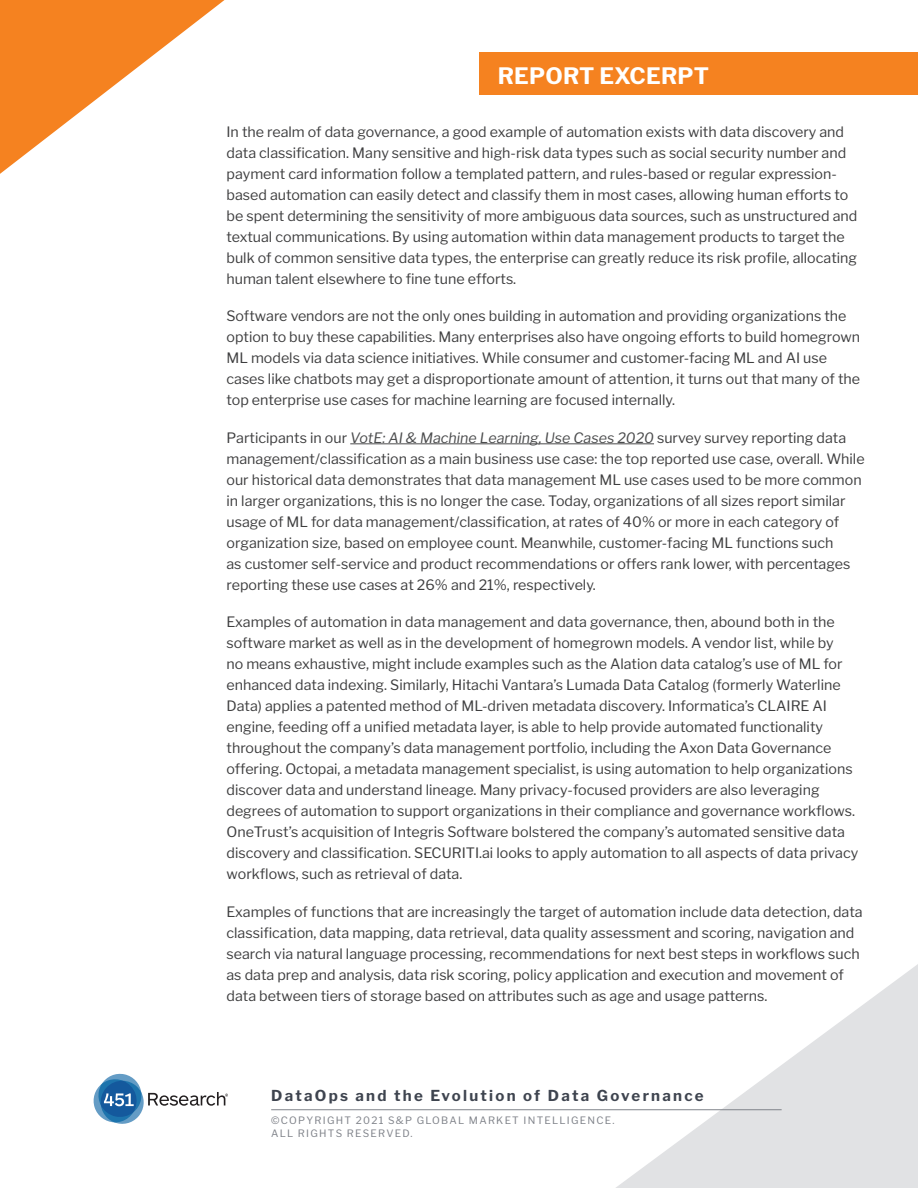
<style>
.page{position:relative;width:918px;height:1188px;background:#fff}
.page>*{position:absolute;margin:0;border:0;box-sizing:border-box;transform-origin:0 0}
.t1{font:700 22.5px "Libre Franklin";letter-spacing:.01em;color:#fff}
.t2{font:700 15px "Libre Franklin";letter-spacing:.15em;color:#3e444f}
.t3{font:14.25px/21px "Libre Franklin";color:#3e3e3f}
.t4{font:10.2px/13.5px "Libre Franklin";letter-spacing:.125em;color:#80838a}
.s1{font-style:italic;color:#4b4c4d}
</style>
<div class="page">
<svg style="left:597px;top:964px;width:321px;height:224px"></svg>
<svg style="left:0;top:0;width:225px;height:174px;fill:#f58220"></svg>
<svg style="left:93px;top:1073px;width:135px;height:51px"></svg>
<hr style="left:271px;top:1109px;width:511px;height:1px;background:#80838a">
<hr style="left:350px;top:443px;width:304px;height:1px;background:#4b4c4d">
<div style="left:479px;top:52px;width:439px;height:42px;background:#f58220"></div>
<h1 class="t1" style="left:498px;top:62px;width:213px">REPORT EXCERPT</h1>
<p class="t3" style="left:226px;top:121px;width:632px">In the realm of data governance, a good example of automation exists with data discovery and data classification. Many sensitive and high-risk data types such as social security number and payment card information follow a templated pattern, and rules-based or regular expression&shy;based automation can easily detect and classify them in most cases, allowing human efforts to be spent determining the sensitivity of more ambiguous data sources, such as unstructured and textual communications. By using automation within data management products to target the bulk of common sensitive data types, the enterprise can greatly reduce its risk profile, allocating human talent elsewhere to fine tune efforts.</p>
<p class="t3" style="left:226px;top:306px;width:635px">Software vendors are not the only ones building in automation and providing organizations the option to buy these capabilities. Many enterprises also have ongoing efforts to build homegrown ML models via data science initiatives. While consumer and customer-facing ML and AI use cases like chatbots may get a disproportionate amount of attention, it turns out that many of the top enterprise use cases for machine learning are focused internally.</p>
<p class="t3" style="left:226px;top:427px;width:640px">Participants in our <span class="s1">VotE: AI &amp; Machine Learning, Use Cases 2020</span> survey survey reporting data management/classification as a main business use case: the top reported use case, overall. While our historical data demonstrates that data management ML use cases used to be more common in larger organizations, this is no longer the case. Today, organizations of all sizes report similar usage of ML for data management/classification, at rates of 40% or more in each category of organization size, based on employee count. Meanwhile, customer-facing ML functions such<br>as customer self-service and product recommendations or offers rank lower, with percentages reporting these use cases at 26% and 21%, respectively.</p>
<p class="t3" style="left:226px;top:612px;width:633px">Examples of automation in data management and data governance, then, abound both in the software market as well as in the development of homegrown models. A vendor list, while by<br>no means exhaustive, might include examples such as the Alation data catalog’s use of ML for enhanced data indexing. Similarly, Hitachi Vantara’s Lumada Data Catalog (formerly Waterline Data) applies a patented method of ML-driven metadata discovery. Informatica’s CLAIRE AI engine, feeding off a unified metadata layer, is able to help provide automated functionality throughout the company’s data management portfolio, including the Axon Data Governance offering. Octopai, a metadata management specialist, is using automation to help organizations discover data and understand lineage. Many privacy-focused providers are also leveraging degrees of automation to support organizations in their compliance and governance workflows.<br>OneTrust’s acquisition of Integris Software bolstered the company’s automated sensitive data discovery and classification. SECURITI.ai looks to apply automation to all aspects of data privacy workflows, such as retrieval of data.</p>
<p class="t3" style="left:226px;top:901px;width:638px">Examples of functions that are increasingly the target of automation include data detection, data classification, data mapping, data retrieval, data quality assessment and scoring, navigation and search via natural language processing, recommendations for next best steps in workflows such as data prep and analysis, data risk scoring, policy application and execution and movement of data between tiers of storage based on attributes such as age and usage patterns.</p>
<p class="t2" style="left:271px;top:1087px;width:434px">DataOps and the Evolution of Data Governance</p>
<p class="t4" style="left:271px;top:1113px;width:345px">©COPYRIGHT 2021 S&amp;P GLOBAL MARKET INTELLIGENCE.<br>ALL RIGHTS RESERVED.</p>
</div>
